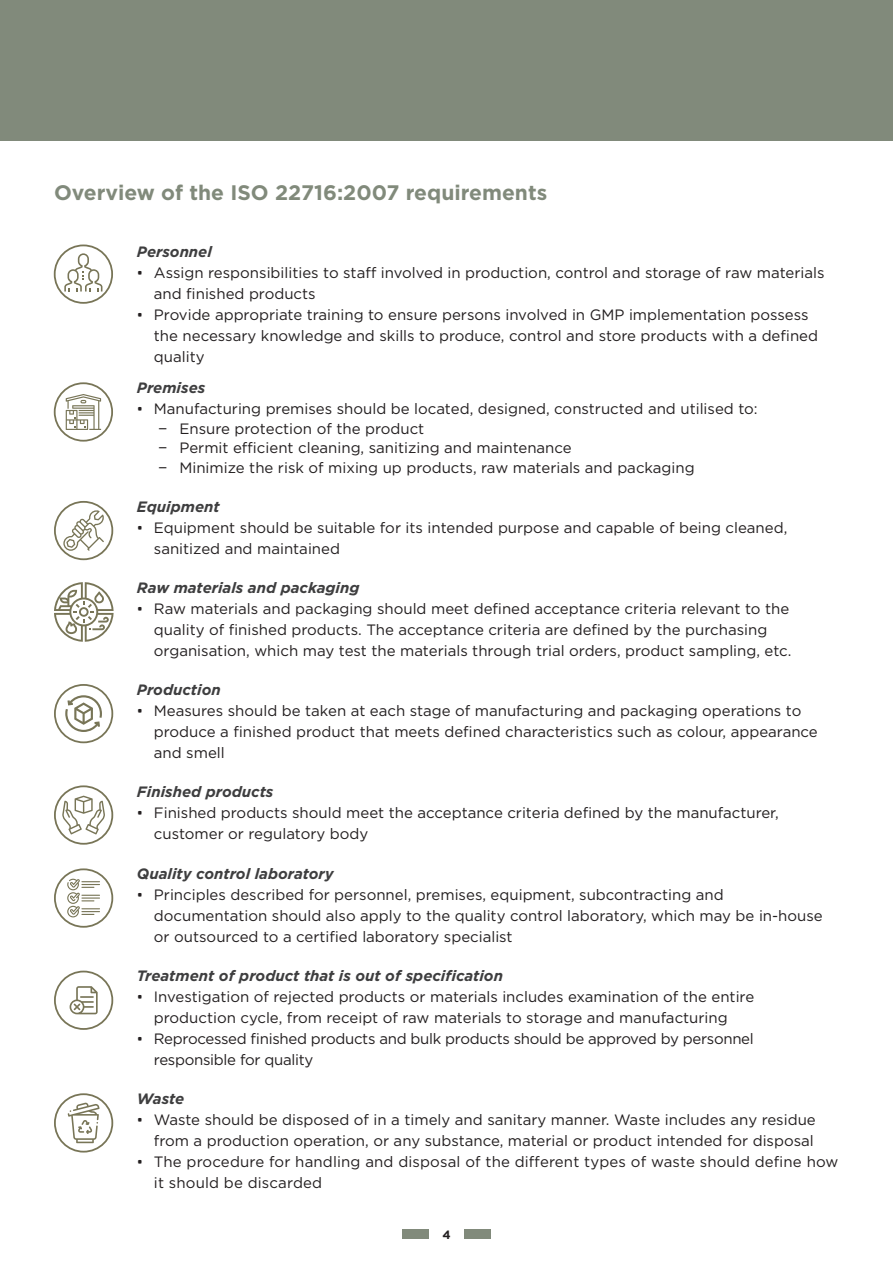
<style>
.page{position:relative;width:893px;height:1263px;background:#fff}
.page>*{position:absolute;margin:0;border:0;box-sizing:border-box;transform-origin:0 0}
.heading{font:700 21px "Gotham";color:#818a7b}
.t1{font:15px/21px "Gotham";color:#231f20}
.Second_heading{font:italic 700 15px "Gotham";color:#3e3e3f}
.t2{font:15px/21px "Gotham";letter-spacing:-.02em;color:#231f20}
.t3{font:700 12px "Gotham";color:#231f20}
.s1{font-family:"Whitney"}
</style>
<div class="page">
<div style="left:0;top:0;width:893px;height:140px;background:#818a7b"></div>
<div style="left:402px;top:1229px;width:26px;height:9px;background:#818a7b"></div>
<div style="left:465px;top:1229px;width:26px;height:9px;background:#818a7b"></div>
<div style="left:54px;top:244px;width:59px;height:60px;border:2px solid #787557;border-radius:50%"></div>
<div style="left:54px;top:382px;width:59px;height:60px;border:2px solid #787557;border-radius:50%"></div>
<div style="left:54px;top:501px;width:59px;height:59px;border:2px solid #787557;border-radius:50%"></div>
<div style="left:54px;top:684px;width:59px;height:59px;border:2px solid #787557;border-radius:50%"></div>
<div style="left:54px;top:785px;width:59px;height:60px;border:2px solid #787557;border-radius:50%"></div>
<div style="left:54px;top:868px;width:59px;height:60px;border:2px solid #787557;border-radius:50%"></div>
<div style="left:54px;top:971px;width:59px;height:59px;border:2px solid #787557;border-radius:50%"></div>
<div style="left:54px;top:1093px;width:59px;height:59px;border:2px solid #787557;border-radius:50%"></div>
<svg style="left:64px;top:253px;width:38px;height:38px"></svg>
<svg style="left:66px;top:394px;width:35px;height:36px"></svg>
<svg style="left:63px;top:509px;width:41px;height:42px"></svg>
<svg style="left:54px;top:582px;width:60px;height:60px"></svg>
<svg style="left:62px;top:796px;width:43px;height:38px"></svg>
<svg style="left:67px;top:879px;width:33px;height:38px"></svg>
<svg style="left:70px;top:986px;width:28px;height:28px"></svg>
<svg style="left:68px;top:1102px;width:32px;height:41px"></svg>
<svg style="left:65px;top:695px;width:37px;height:37px"></svg>
<p class="heading" style="left:54px;top:178px;width:495px">Overview of the ISO 22716:2007 requirements</p>
<p class="Second_heading" style="left:137px;top:241px;width:76px">Personnel</p>
<p class="t1" style="left:154px;top:261px;width:672px;text-indent:-17px"><span class="s1">•</span> Assign responsibilities to staff involved in production, control and storage of raw materials and finished products</p>
<p class="t1" style="left:154px;top:303px;width:666px;text-indent:-17px"><span class="s1">•</span> Provide appropriate training to ensure persons involved in GMP implementation possess the necessary knowledge and skills to produce, control and store products with a defined quality</p>
<p class="Second_heading" style="left:137px;top:378px;width:70px">Premises</p>
<p class="t1" style="left:137px;top:398px;width:622px"><span class="s1">•</span> Manufacturing premises should be located, designed, constructed and utilised to:</p>
<p class="t1" style="left:158px;top:417px;width:268px">− Ensure protection of the product</p>
<p class="t1" style="left:158px;top:437px;width:415px">− Permit efficient cleaning, sanitizing and maintenance</p>
<p class="t1" style="left:158px;top:456px;width:538px">− Minimize the risk of mixing up products, raw materials and packaging</p>
<p class="Second_heading" style="left:137px;top:496px;width:84px">Equipment</p>
<p class="t1" style="left:154px;top:516px;width:635px;text-indent:-17px"><span class="s1">•</span> Equipment should be suitable for its intended purpose and capable of being cleaned, sanitized and maintained</p>
<p class="Second_heading" style="left:137px;top:577px;width:224px">Raw materials and packaging</p>
<p class="t1" style="left:154px;top:597px;width:639px;text-indent:-17px"><span class="s1">•</span> Raw materials and packaging should meet defined acceptance criteria relevant to the quality of finished products. The acceptance criteria are defined by the purchasing organisation, which may test the materials through trial orders, product sampling, etc.</p>
<p class="Second_heading" style="left:137px;top:679px;width:85px">Production</p>
<p class="t1" style="left:154px;top:699px;width:665px;text-indent:-17px"><span class="s1">•</span> Measures should be taken at each stage of manufacturing and packaging operations to produce a finished product that meets defined characteristics such as colour, appearance and smell</p>
<p class="Second_heading" style="left:137px;top:781px;width:138px">Finished products</p>
<p class="t1" style="left:154px;top:801px;width:626px;text-indent:-17px"><span class="s1">•</span> Finished products should meet the acceptance criteria defined by the manufacturer, customer or regulatory body</p>
<p class="Second_heading" style="left:137px;top:864px;width:198px">Quality control laboratory</p>
<p class="t1" style="left:154px;top:884px;width:670px;text-indent:-17px"><span class="s1">•</span> Principles described for personnel, premises, equipment, subcontracting and documentation should also apply to the quality control laboratory, which may be in-house or outsourced to a certified laboratory specialist</p>
<p class="Second_heading" style="left:137px;top:966px;width:368px">Treatment of product that is out of specification</p>
<p class="t1" style="left:154px;top:986px;width:602px;text-indent:-17px"><span class="s1">•</span> Investigation of rejected products or materials includes examination of the entire production cycle, from receipt of raw materials to storage and manufacturing</p>
<p class="t2" style="left:154px;top:1028px;width:601px;text-indent:-17px"><span class="s1">•</span> Reprocessed finished products and bulk products should be approved by personnel responsible for quality</p>
<p class="Second_heading" style="left:137px;top:1089px;width:49px">Waste</p>
<p class="t1" style="left:137px;top:1109px;width:680px;text-align:right"><span class="s1">•</span> Waste should be disposed of in a timely and sanitary manner. Waste includes any residue from a production operation, or any substance, material or product intended for disposal</p>
<p class="t1" style="left:154px;top:1151px;width:686px;text-indent:-17px"><span class="s1">•</span> The procedure for handling and disposal of the different types of waste should define how it should be discarded</p>
<p class="t3" style="left:442px;top:1226px;width:10px">4</p>
</div>
